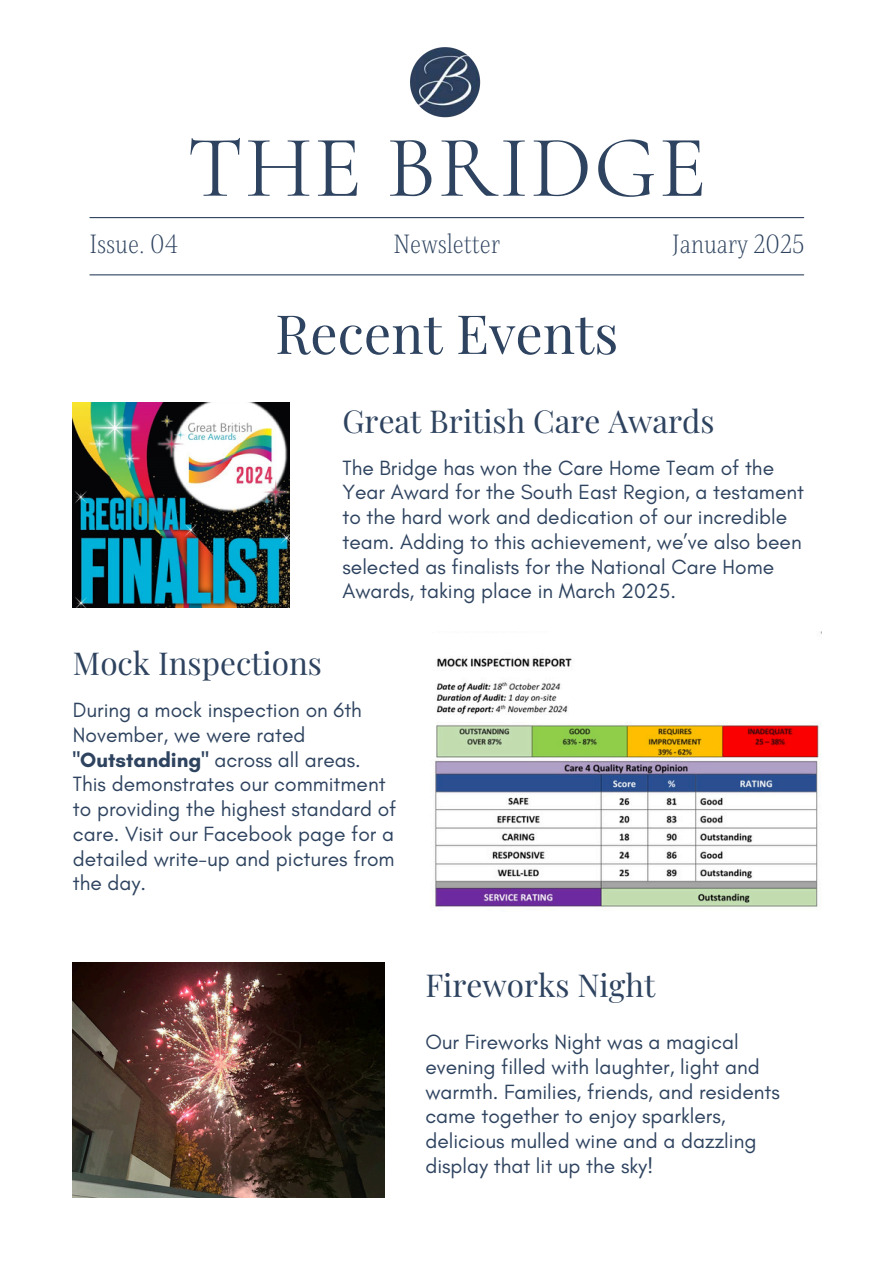
<style>
.page{position:relative;width:894px;height:1264px;background:#fff}
.page>*{position:absolute;margin:0;border:0;box-sizing:border-box;transform-origin:0 0}
.t1{font:88.5px "Cormorant SC";letter-spacing:.02em;color:#2e435f}
.t2{font:54px "Playfair Display";color:#2e435f}
.t3{font:31.5px "Playfair Display";color:#2e435f}
.t4{font:300 27px "Singel";color:#2e435f}
.t5{font:21px/24.8px "Glacial Indifference";color:#2e435f}
.s1{font-weight:700}
</style>
<div class="page">
<hr style="left:90px;top:217px;width:713px;height:1px;background:#2e435f">
<hr style="left:90px;top:274px;width:713px;height:1px;background:#2e435f">
<img style="left:410px;top:47px;width:71px;height:71px">
<img style="left:73px;top:402px;width:216px;height:205px">
<img style="left:435px;top:631px;width:386px;height:276px">
<img style="left:73px;top:962px;width:311px;height:235px">
<p class="t1" style="left:187px;top:114px;width:521px">THE BRIDGE</p>
<h1 class="t4" style="left:89px;top:228px;width:91px">Issue. 04</h1>
<h4 class="t4" style="left:393px;top:228px;width:108px">Newsletter</h4>
<p class="t4" style="left:671px;top:228px;width:134px">January 2025</p>
<h4 class="t2" style="left:275px;top:295px;width:344px">Recent Events</h4>
<p class="t3" style="left:342px;top:399px;width:373px">Great British Care Awards</p>
<h3 class="t3" style="left:73px;top:640px;width:250px">Mock Inspections</h3>
<h4 class="t5" style="left:342px;top:455px;width:463px">The Bridge has won the Care Home Team of the Year Award for the South East Region, a testament to the hard work and dedication of our incredible team. Adding to this achievement, we’ve also been selected as finalists for the National Care Home Awards, taking place in March 2025.</h4>
<h2 class="t5" style="left:73px;top:697px;width:290px">During a mock inspection on 6th<br>November, we were rated <span class="s1">"Outstanding"</span> across all areas.</h2>
<p class="t5" style="left:73px;top:771px;width:325px">This demonstrates our commitment to providing the highest standard of care. Visit our Facebook page for a detailed write-up and pictures from the day.</p>
<p class="t3" style="left:425px;top:962px;width:231px">Fireworks Night</p>
<p class="t5" style="left:425px;top:1029px;width:356px">Our Fireworks Night was a magical evening filled with laughter, light and warmth. Families, friends, and residents came together to enjoy sparklers, delicious mulled wine and a dazzling display that lit up the sky!</p>
</div>
